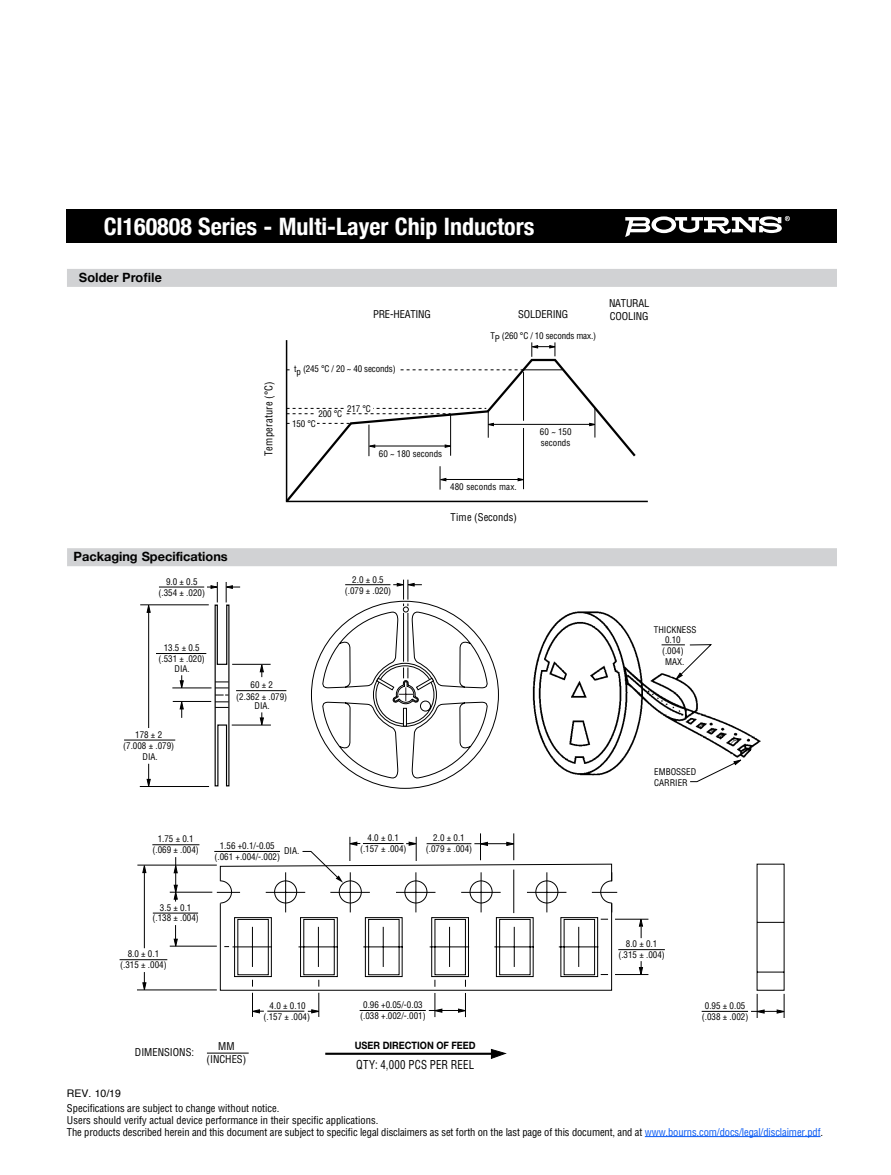
<style>
.page{position:relative;width:891px;height:1175px;background:#fff}
.page>*{position:absolute;margin:0;border:0;box-sizing:border-box;transform-origin:0 0}
.t1{font:700 condensed 24px "Helvetica Neue";color:#fff}
.t2{font:700 12.75px "Helvetica Neue";color:#000}
.t3{font:700 12.75px "Helvetica";color:#000}
.t4{font:condensed 12px "Helvetica";letter-spacing:.025em;color:#000;scale:.9 1}
.t5{font:condensed 10.5px/12px "Helvetica";letter-spacing:-.01em;color:#000}
.t6{font:condensed 10.5px "Helvetica";letter-spacing:.025em;color:#000}
.t7{font:10.5px "Helvetica";color:#000}
.t8{font:700 10.2px "Helvetica Neue";color:#000;scale:.9 1}
.t9{font:condensed 9px/10.8px "Helvetica";color:#000;text-align:center}
.s1{color:#0758f3}
</style>
<div class="page">
<hr style="left:645px;top:1136px;width:176px;height:1px;background:#0758f3">
<div style="left:67px;top:209px;width:770px;height:34px;background:#000"></div>
<svg style="left:625px;top:216px;width:165px;height:21px"></svg>
<div style="left:67px;top:548px;width:770px;height:18px;background:#d1d2d4"></div>
<svg style="left:240px;top:651px;width:259px;height:138px"></svg>
<svg style="left:220px;top:863px;width:564px;height:128px"></svg>
<img style="left:532px;top:611px;width:229px;height:172px">
<hr style="left:159px;top:586px;width:45px;height:1px;background:#000">
<svg style="left:322px;top:579px;width:166px;height:201px"></svg>
<hr style="left:345px;top:584px;width:45px;height:1px;background:#000">
<svg style="left:207px;top:582px;width:33px;height:205px"></svg>
<hr style="left:140px;top:604px;width:69px;height:1px;background:#000">
<hr style="left:140px;top:786px;width:69px;height:1px;background:#000">
<svg style="left:147px;top:604px;width:4px;height:9px"></svg>
<svg style="left:147px;top:763px;width:4px;height:23px"></svg>
<hr style="left:148px;top:610px;width:1px;height:118px;background:#000">
<hr style="left:124px;top:739px;width:51px;height:1px;background:#000">
<hr style="left:232px;top:664px;width:39px;height:1px;background:#000">
<hr style="left:232px;top:724px;width:39px;height:1px;background:#000">
<svg style="left:260px;top:712px;width:4px;height:14px"></svg>
<svg style="left:260px;top:663px;width:4px;height:14px"></svg>
<hr style="left:236px;top:690px;width:50px;height:1px;background:#000">
<hr style="left:325px;top:1052px;width:169px;height:2px;background:#000">
<svg style="left:491px;top:1048px;width:15px;height:11px"></svg>
<hr style="left:618px;top:949px;width:47px;height:1px;background:#000">
<hr style="left:615px;top:974px;width:33px;height:1px;background:#000">
<hr style="left:615px;top:919px;width:33px;height:1px;background:#000">
<svg style="left:639px;top:961px;width:4px;height:15px"></svg>
<svg style="left:639px;top:917px;width:4px;height:21px"></svg>
<hr style="left:153px;top:912px;width:45px;height:1px;background:#000">
<hr style="left:152px;top:844px;width:47px;height:1px;background:#000">
<hr style="left:170px;top:892px;width:42px;height:1px;background:#000">
<hr style="left:170px;top:945px;width:47px;height:1px;background:#000">
<svg style="left:174px;top:925px;width:4px;height:22px"></svg>
<hr style="left:137px;top:864px;width:80px;height:1px;background:#000">
<hr style="left:137px;top:989px;width:80px;height:1px;background:#000">
<svg style="left:142px;top:864px;width:4px;height:9px"></svg>
<svg style="left:142px;top:972px;width:4px;height:19px"></svg>
<hr style="left:144px;top:870px;width:1px;height:78px;background:#000">
<hr style="left:120px;top:959px;width:47px;height:1px;background:#000">
<svg style="left:174px;top:864px;width:4px;height:9px"></svg>
<hr style="left:175px;top:857px;width:1px;height:34px;background:#000">
<svg style="left:174px;top:884px;width:4px;height:17px"></svg>
<hr style="left:172px;top:687px;width:40px;height:1px;background:#000">
<svg style="left:180px;top:675px;width:4px;height:14px"></svg>
<hr style="left:173px;top:701px;width:38px;height:1px;background:#000">
<svg style="left:180px;top:702px;width:4px;height:16px"></svg>
<hr style="left:156px;top:653px;width:50px;height:1px;background:#000">
<hr style="left:207px;top:1052px;width:42px;height:1px;background:#000">
<svg style="left:662px;top:644px;width:51px;height:36px"></svg>
<svg style="left:689px;top:759px;width:54px;height:23px"></svg>
<hr style="left:267px;top:1010px;width:37px;height:1px;background:#000">
<svg style="left:252px;top:992px;width:12px;height:25px"></svg>
<svg style="left:308px;top:992px;width:12px;height:25px"></svg>
<hr style="left:214px;top:851px;width:66px;height:1px;background:#000">
<hr style="left:360px;top:1010px;width:66px;height:1px;background:#000">
<svg style="left:217px;top:833px;width:401px;height:153px"></svg>
<svg style="left:434px;top:993px;width:8px;height:24px"></svg>
<svg style="left:458px;top:993px;width:8px;height:24px"></svg>
<hr style="left:429px;top:1010px;width:32px;height:1px;background:#000">
<hr style="left:702px;top:1011px;width:46px;height:1px;background:#000">
<svg style="left:751px;top:993px;width:34px;height:25px"></svg>
<div style="left:67px;top:269px;width:770px;height:18px;background:#d1d2d4"></div>
<svg style="left:285px;top:358px;width:353px;height:145px"></svg>
<svg style="left:531px;top:342px;width:25px;height:15px"></svg>
<svg style="left:287px;top:369px;width:236px;height:1px"></svg>
<hr style="left:450px;top:414px;width:1px;height:42px;background:#000">
<hr style="left:369px;top:424px;width:1px;height:32px;background:#000">
<svg style="left:368px;top:444px;width:7px;height:4px"></svg>
<svg style="left:445px;top:444px;width:7px;height:4px"></svg>
<hr style="left:375px;top:445px;width:76px;height:1px;background:#000">
<hr style="left:523px;top:428px;width:1px;height:61px;background:#000">
<svg style="left:439px;top:466px;width:7px;height:23px"></svg>
<svg style="left:518px;top:478px;width:7px;height:3px"></svg>
<hr style="left:446px;top:479px;width:78px;height:1px;background:#000">
<svg style="left:589px;top:408px;width:8px;height:29px"></svg>
<hr style="left:492px;top:424px;width:102px;height:1px;background:#000">
<hr style="left:523px;top:369px;width:39px;height:1px;background:#000">
<svg style="left:287px;top:408px;width:207px;height:30px"></svg>
<div style="left:292px;top:363px;width:107px;height:14px;background:#fff"></div>
<div style="left:346px;top:403px;width:26px;height:9px;background:#fff"></div>
<div style="left:316px;top:410px;width:29px;height:9px;background:#fff"></div>
<div style="left:290px;top:419px;width:27px;height:9px;background:#fff"></div>
<hr style="left:523px;top:372px;width:1px;height:49px;background:#000">
<h1 class="t1" style="left:104px;top:217px;width:432px">CI160808 Series - Multi-Layer Chip Inductors</h1>
<h2 class="t3" style="left:79px;top:268px;width:84px">Solder Pro昀椀le</h2>
<p class="t6" style="left:264px;top:456px;width:76px;rotate:-90deg">Temperature (°C)</p>
<p class="t5" style="left:373px;top:309px;width:59px">PRE-HEATING</p>
<p class="t5" style="left:518px;top:309px;width:52px">SOLDERING</p>
<p class="t5" style="left:609px;top:298px;width:42px;line-height:12.6px">NATURAL<br>COOLING</p>
<p class="t9" style="left:294px;top:364px;width:103px">tp (245 °C / 20 ~ 40 seconds)</p>
<p class="t9" style="left:347px;top:404px;width:25px">217 °C</p>
<p class="t9" style="left:292px;top:419px;width:25px">150 °C</p>
<p class="t9" style="left:318px;top:409px;width:25px">200 °C</p>
<p class="t9" style="left:379px;top:449px;width:65px">60 ~ 180 seconds</p>
<p class="t9" style="left:491px;top:331px;width:107px">TP (260 °C / 10 seconds max.)</p>
<p class="t9" style="left:540px;top:427px;width:33px;text-align:left">60 ~ 150 seconds</p>
<p class="t9" style="left:450px;top:482px;width:68px">480 seconds max.</p>
<p class="t5" style="left:450px;top:512px;width:68px">Time (Seconds)</p>
<h2 class="t2" style="left:74px;top:551px;width:156px">Packaging Specifications</h2>
<p class="t9" style="left:159px;top:577px;width:48px;line-height:11.2px">9.0 ± 0.5 (.354 ± .020)</p>
<p class="t9" style="left:345px;top:574px;width:48px;line-height:11.2px">2.0 ± 0.5 (.079 ± .020)</p>
<p class="t9" style="left:158px;top:643px;width:48px;line-height:11.2px">13.5 ± 0.5 (.531 ± .020)</p>
<p class="t9" style="left:175px;top:663px;width:17px">DIA.</p>
<p class="t9" style="left:123px;top:729px;width:52px;line-height:11.2px">178 ± 2 (7.008 ± .079)</p>
<p class="t9" style="left:143px;top:751px;width:17px">DIA.</p>
<p class="t9" style="left:236px;top:680px;width:52px;line-height:11.2px">60 ± 2<br>(2.362 ± .079)</p>
<p class="t9" style="left:255px;top:701px;width:17px">DIA.</p>
<p class="t9" style="left:152px;top:834px;width:48px">1.75 ± 0.1 (.069 ± .004)</p>
<p class="t9" style="left:152px;top:902px;width:48px">3.5 ± 0.1 (.138 ± .004)</p>
<p class="t9" style="left:120px;top:949px;width:48px">8.0 ± 0.1 (.315 ± .004)</p>
<p class="t9" style="left:215px;top:841px;width:67px">1.56 +0.1/-0.05 (.061 +.004/-.002)</p>
<p class="t9" style="left:284px;top:846px;width:17px">DIA.</p>
<p class="t9" style="left:360px;top:833px;width:48px;line-height:11.2px">4.0 ± 0.1 (.157 ± .004)</p>
<p class="t9" style="left:426px;top:833px;width:48px">2.0 ± 0.1 (.079 ± .004)</p>
<p class="t9" style="left:654px;top:625px;width:44px">THICKNESS</p>
<p class="t9" style="left:665px;top:657px;width:21px">MAX.</p>
<p class="t9" style="left:662px;top:635px;width:23px;line-height:11.2px">0.10 (.004)</p>
<p class="t9" style="left:654px;top:767px;width:44px;text-align:left">EMBOSSED<br>CARRIER</p>
<p class="t9" style="left:618px;top:939px;width:48px">8.0 ± 0.1 (.315 ± .004)</p>
<p class="t7" style="left:67px;top:1087px;width:55px">REV. 10/19</p>
<p class="t5" style="left:135px;top:1047px;width:61px">DIMENSIONS:</p>
<p class="t5" style="left:207px;top:1041px;width:41px;line-height:12.6px;text-align:center">MM (INCHES)</p>
<p class="t9" style="left:264px;top:1000px;width:48px;line-height:11.2px">4.0 ± 0.10 (.157 ± .004)</p>
<p class="t9" style="left:360px;top:1000px;width:67px">0.96 +0.05/-0.03 (.038 +.002/-.001)</p>
<p class="t9" style="left:702px;top:1001px;width:48px">0.95 ± 0.05 (.038 ± .002)</p>
<p class="t8" style="left:355px;top:1040px;width:136px">USER DIRECTION OF FEED</p>
<h3 class="t4" style="left:356px;top:1059px;width:133px">QTY: 4,000 PCS PER REEL</h3>
<p class="t5" style="left:67px;top:1102px;width:758px">Specifications are subject to change without notice.<br>Users should verify actual device performance in their specific applications.<br>The products described herein and this document are subject to specific legal disclaimers as set forth on the last page of this document, and at <span class="s1">www.bourns.com/docs/legal/disclaimer.pdf</span>.</p>
</div>
